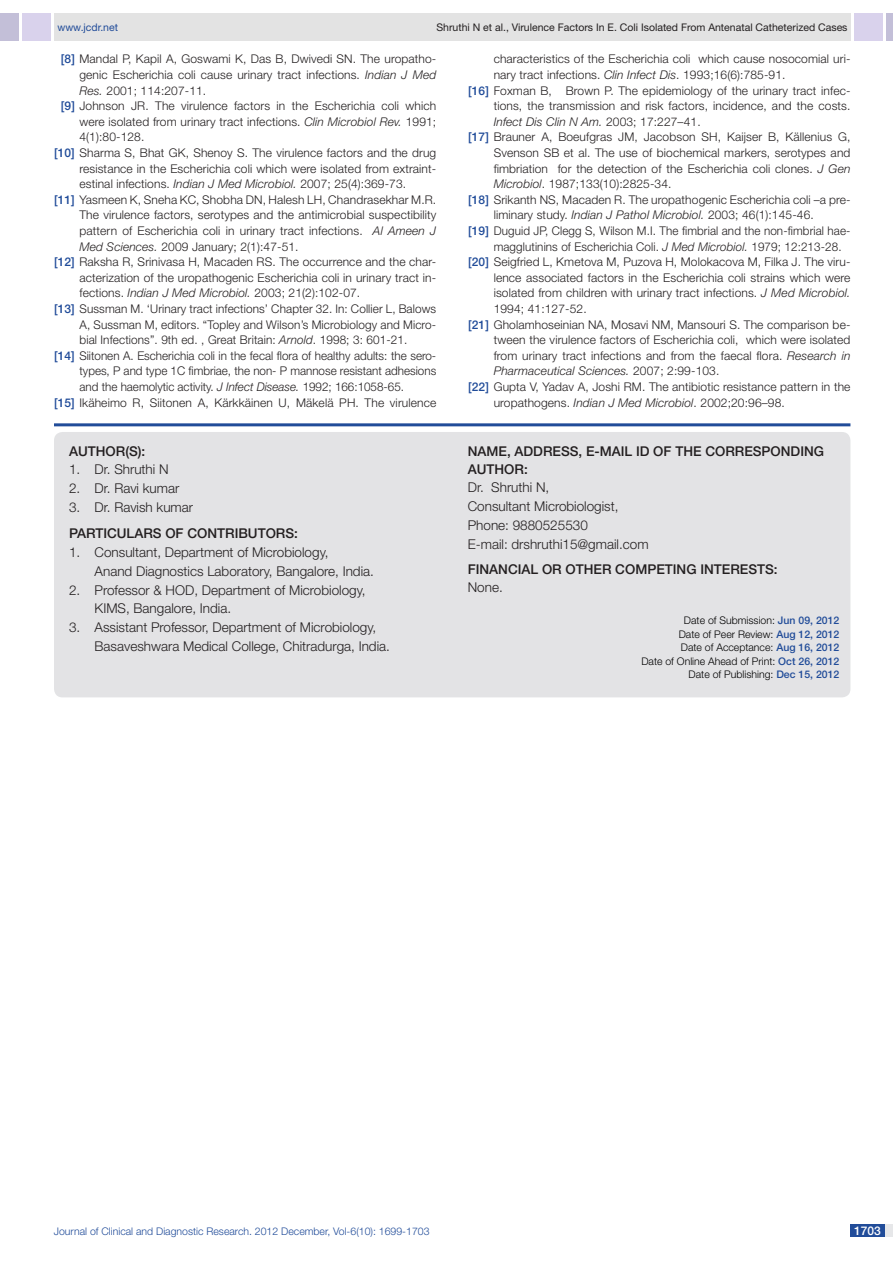
<style>
.page{position:relative;width:893px;height:1263px;background:#fff}
.page>*{position:absolute;margin:0;border:0;box-sizing:border-box;transform-origin:0 0}
.con_particulars{font:300 13.5px "Helvetica Neue";color:#231f20}
.Body_text{font:500 13.5px/17.2px "Helvetica Neue";color:#231f20}
.con_particulars-2{font:500 13.5px "Helvetica Neue";color:#231f20}
.t1{font:300 12px "Helvetica Neue";letter-spacing:.01em;color:#231f20}
.t2{font:italic 300 12px "Helvetica Neue";letter-spacing:.01em;color:#231f20}
.t3{font:500 12px "Helvetica Neue";color:#fff}
.t4{font:300 10.5px/13.5px "Helvetica Neue";color:#000;text-align:center}
.t5{font:10.5px "Helvetica Neue";color:#231f20}
.t6{font:300 10.5px "Helvetica Neue";color:#214c99}
.t7{font:10.5px "Helvetica Neue";color:#214c99}
.s1{font-weight:500;color:#214c99}
.s2{font-style:italic}
.s3{font-style:normal}
.s4{font-weight:300}
</style>
<div class="page">
<div style="left:54px;top:13px;width:796px;height:28px;background:#e3e3e3"></div>
<div style="left:0;top:13px;width:19px;height:28px;background:#c3bfd8"></div>
<div style="left:22px;top:13px;width:29px;height:28px;background:#d9d2ec"></div>
<div style="left:886px;top:13px;width:7px;height:28px;background:#c3bfd8"></div>
<div style="left:854px;top:13px;width:29px;height:28px;background:#d9d2ec"></div>
<div style="left:850px;top:1224px;width:43px;height:13px;background:#e6e7e9"></div>
<div style="left:850px;top:1224px;width:35px;height:13px;background:#214c99"></div>
<hr style="left:54px;top:423px;width:796px;height:3px;background:#214c99">
<div style="left:54px;top:432px;width:796px;height:265px;background:#e3e3e5;border-radius:9px"></div>
<p class="t7" style="left:57px;top:21px;width:62px">www.jcdr.net</p>
<p class="t5" style="left:436px;top:21px;width:413px">Shruthi N et al., Virulence Factors In E. Coli Isolated From Antenatal Catheterized Cases</p>
<p class="t1" style="left:61px;top:52px;width:377px"><span class="s1">[8]</span> Mandal P, Kapil A, Goswami K, Das B, Dwivedi SN. The uropatho-</p>
<p class="t1" style="left:80px;top:67px;width:358px">genic Escherichia coli cause urinary tract infections. <span class="s2">Indian J Med</span></p>
<p class="t1" style="left:80px;top:83px;width:128px"><span class="s2">Res.</span> 2001; 114:207-11.</p>
<p class="t1" style="left:61px;top:99px;width:377px"><span class="s1">[9]</span> Johnson JR. The virulence factors in the Escherichia coli which</p>
<p class="t1" style="left:80px;top:114px;width:358px">were isolated from urinary tract infections. <span class="s2">Clin Microbiol Rev.</span> 1991;</p>
<p class="t1" style="left:80px;top:130px;width:66px">4(1):80-128.</p>
<p class="t1" style="left:54px;top:145px;width:384px"><span class="s1">[10]</span> Sharma S, Bhat GK, Shenoy S. The virulence factors and the drug</p>
<p class="t1" style="left:80px;top:161px;width:358px">resistance in the Escherichia coli which were isolated from extraint-</p>
<p class="t1" style="left:80px;top:177px;width:328px">estinal infections. <span class="s2">Indian J Med Microbiol.</span> 2007; 25(4):369-73.</p>
<p class="t1" style="left:54px;top:192px;width:384px"><span class="s1">[11]</span> Yasmeen K, Sneha KC, Shobha DN, Halesh LH, Chandrasekhar M.R.</p>
<p class="t1" style="left:80px;top:208px;width:358px">The virulence factors, serotypes and the antimicrobial suspectibility</p>
<p class="t1" style="left:80px;top:223px;width:358px">pattern of Escherichia coli in urinary tract infections. <span class="s2">Al Ameen J</span></p>
<p class="t1" style="left:80px;top:239px;width:221px"><span class="s2">Med Sciences.</span> 2009 January; 2(1):47-51.</p>
<p class="t1" style="left:54px;top:255px;width:384px"><span class="s1">[12]</span> Raksha R, Srinivasa H, Macaden RS. The occurrence and the char-</p>
<p class="t1" style="left:80px;top:270px;width:358px">acterization of the uropathogenic Escherichia coli in urinary tract in-</p>
<p class="t1" style="left:80px;top:286px;width:282px">fections. <span class="s2">Indian J Med Microbiol.</span> 2003; 21(2):102-07.</p>
<p class="t1" style="left:54px;top:301px;width:384px"><span class="s1">[13]</span> Sussman M. ‘Urinary tract infections’ Chapter 32. In: Collier L, Balows</p>
<p class="t1" style="left:80px;top:317px;width:358px">A, Sussman M, editors. “Topley and Wilson’s Microbiology and Micro-</p>
<p class="t1" style="left:80px;top:333px;width:330px">bial Infections”. 9th ed. , Great Britain: <span class="s2">Arnold</span>. 1998; 3: 601-21.</p>
<p class="t1" style="left:54px;top:348px;width:384px"><span class="s1">[14]</span> Siitonen A. Escherichia coli in the fecal flora of healthy adults: the sero-</p>
<p class="t1" style="left:80px;top:364px;width:358px">types, P and type 1C fimbriae, the non- P mannose resistant adhesions</p>
<p class="t1" style="left:80px;top:379px;width:326px">and the haemolytic activity. <span class="s2">J Infect Disease.</span> 1992; 166:1058-65.</p>
<p class="t1" style="left:54px;top:395px;width:384px"><span class="s1">[15]</span> Ikäheimo R, Siitonen A, Kärkkäinen U, Mäkelä PH. The virulence</p>
<p class="Body_text" style="left:69px;top:442px;width:10px">AUTH</p>
<p class="Body_text" style="left:106px;top:442px;width:41px">OR(S):</p>
<p class="con_particulars" style="left:69px;top:461px;width:101px">1. Dr. Shruthi N</p>
<p class="con_particulars" style="left:69px;top:480px;width:112px">2. Dr. Ravi kumar</p>
<p class="con_particulars" style="left:69px;top:499px;width:126px">3. Dr. Ravish kumar</p>
<p class="Body_text" style="left:69px;top:525px;width:17px">PARTI</p>
<p class="Body_text" style="left:107px;top:525px;width:109px">CULARS OF CONTRI</p>
<p class="Body_text" style="left:238px;top:525px;width:61px">BUTORS:</p>
<p class="con_particulars" style="left:69px;top:544px;width:261px">1. Consultant, Department of Microbiology,</p>
<p class="con_particulars" style="left:95px;top:563px;width:281px">Anand Diagnostics Laboratory, Bangalore, India.</p>
<p class="con_particulars" style="left:69px;top:581px;width:298px">2. Professor &amp; HOD, Department of Microbiology,</p>
<p class="con_particulars" style="left:95px;top:600px;width:138px">KIMS, Bangalore, India.</p>
<p class="con_particulars" style="left:69px;top:619px;width:309px">3. Assistant Professor, Department of Microbiology,</p>
<p class="con_particulars" style="left:95px;top:638px;width:297px">Basaveshwara Medical College, Chitradurga, India.</p>
<p class="t1" style="left:494px;top:52px;width:358px">characteristics of the Escherichia coli which cause nosocomial uri-</p>
<p class="t1" style="left:494px;top:67px;width:293px">nary tract infections. <span class="s2">Clin Infect Dis</span>. 1993;16(6):785-91.</p>
<p class="t1" style="left:468px;top:83px;width:384px"><span class="s1">[16]</span> Foxman B, Brown P. The epidemiology of the urinary tract infec-</p>
<p class="t1" style="left:494px;top:99px;width:358px">tions, the transmission and risk factors, incidence, and the costs.</p>
<p class="t2" style="left:494px;top:114px;width:208px">Infect Dis Clin N Am. <span class="s3">2003; 17:227–41.</span></p>
<p class="t1" style="left:468px;top:130px;width:384px"><span class="s1">[17]</span> Brauner A, Boeufgras JM, Jacobson SH, Kaijser B, Källenius G,</p>
<p class="t1" style="left:494px;top:145px;width:358px">Svenson SB et al. The use of biochemical markers, serotypes and</p>
<p class="t1" style="left:494px;top:161px;width:358px">fimbriation for the detection of the Escherichia coli clones. <span class="s2">J Gen</span></p>
<p class="t1" style="left:494px;top:177px;width:179px"><span class="s2">Microbiol</span>. 1987;133(10):2825-34.</p>
<p class="t1" style="left:468px;top:192px;width:384px"><span class="s1">[18]</span> Srikanth NS, Macaden R. The uropathogenic Escherichia coli –a pre-</p>
<p class="t1" style="left:494px;top:208px;width:322px">liminary study. <span class="s2">Indian J Pathol Microbiol.</span> 2003; 46(1):145-46.</p>
<p class="t1" style="left:468px;top:223px;width:384px"><span class="s1">[19]</span> Duguid JP, Clegg S, Wilson M.I. The fimbrial and the non-fimbrial hae-</p>
<p class="t1" style="left:494px;top:239px;width:349px">magglutinins of Escherichia Coli. <span class="s2">J Med Microbiol.</span> 1979; 12:213-28.</p>
<p class="t1" style="left:468px;top:255px;width:384px"><span class="s1">[20]</span> Seigfried L, Kmetova M, Puzova H, Molokacova M, Filka J. The viru-</p>
<p class="t1" style="left:494px;top:270px;width:358px">lence associated factors in the Escherichia coli strains which were</p>
<p class="t1" style="left:494px;top:286px;width:358px">isolated from children with urinary tract infections. <span class="s2">J Med Microbiol.</span></p>
<p class="t1" style="left:494px;top:301px;width:94px">1994; 41:127-52.</p>
<p class="t1" style="left:468px;top:317px;width:384px"><span class="s1">[21]</span> Gholamhoseinian NA, Mosavi NM, Mansouri S. The comparison be-</p>
<p class="t1" style="left:494px;top:333px;width:358px">tween the virulence factors of Escherichia coli, which were isolated</p>
<p class="t1" style="left:494px;top:348px;width:358px">from urinary tract infections and from the faecal flora. <span class="s2">Research in</span></p>
<p class="t2" style="left:494px;top:364px;width:227px">Pharmaceutical Sciences. <span class="s3">2007; 2:99-103.</span></p>
<p class="t1" style="left:468px;top:379px;width:384px"><span class="s1">[22]</span> Gupta V, Yadav A, Joshi RM. The antibiotic resistance pattern in the</p>
<p class="t1" style="left:494px;top:395px;width:293px">uropathogens. <span class="s2">Indian J Med Microbiol</span>. 2002;20:96–98.</p>
<p class="con_particulars-2" style="left:468px;top:443px;width:11px">NAM</p>
<p class="con_particulars-2" style="left:498px;top:443px;width:110px">E, ADDRESS, E-MAI</p>
<p class="con_particulars-2" style="left:625px;top:443px;width:201px">L ID OF TH E CORRESPONDING</p>
<p class="con_particulars-2" style="left:468px;top:461px;width:10px">AUTH</p>
<p class="con_particulars-2" style="left:504px;top:461px;width:25px">OR:</p>
<p class="con_particulars" style="left:468px;top:479px;width:83px">Dr. Shruthi N,</p>
<p class="con_particulars" style="left:468px;top:498px;width:152px">Consultant Microbiologist,</p>
<p class="con_particulars" style="left:468px;top:517px;width:122px">Phone: 9880525530</p>
<p class="con_particulars" style="left:468px;top:535px;width:182px">E-mail: drshruthi15@gmail.com</p>
<p class="Body_text" style="left:468px;top:561px;width:311px">Financial OR OTH ER COMPETING INTERESTS:<br><span class="s4">None.</span></p>
<p class="t4" style="left:679px;top:613px;width:162px">Date of Submission: <span class="s1">Jun 09, 2012<br></span>Date of Peer Review: <span class="s1">Aug 12, 2012<br></span>Date of Acceptance: <span class="s1">Aug 16, 2012</span></p>
<p class="t4" style="left:641px;top:654px;width:200px">Date of Online Ahead of Print: <span class="s1">Oct 26, 2012</span></p>
<p class="t4" style="left:689px;top:667px;width:152px">Date of Publishing: <span class="s1">Dec 15, 2012</span></p>
<p class="t6" style="left:54px;top:1225px;width:377px">Journal of Clinical and Diagnostic Research. 2012 December, Vol-6(10): 1699-1703</p>
<p class="t3" style="left:854px;top:1223px;width:28px">1703</p>
</div>
